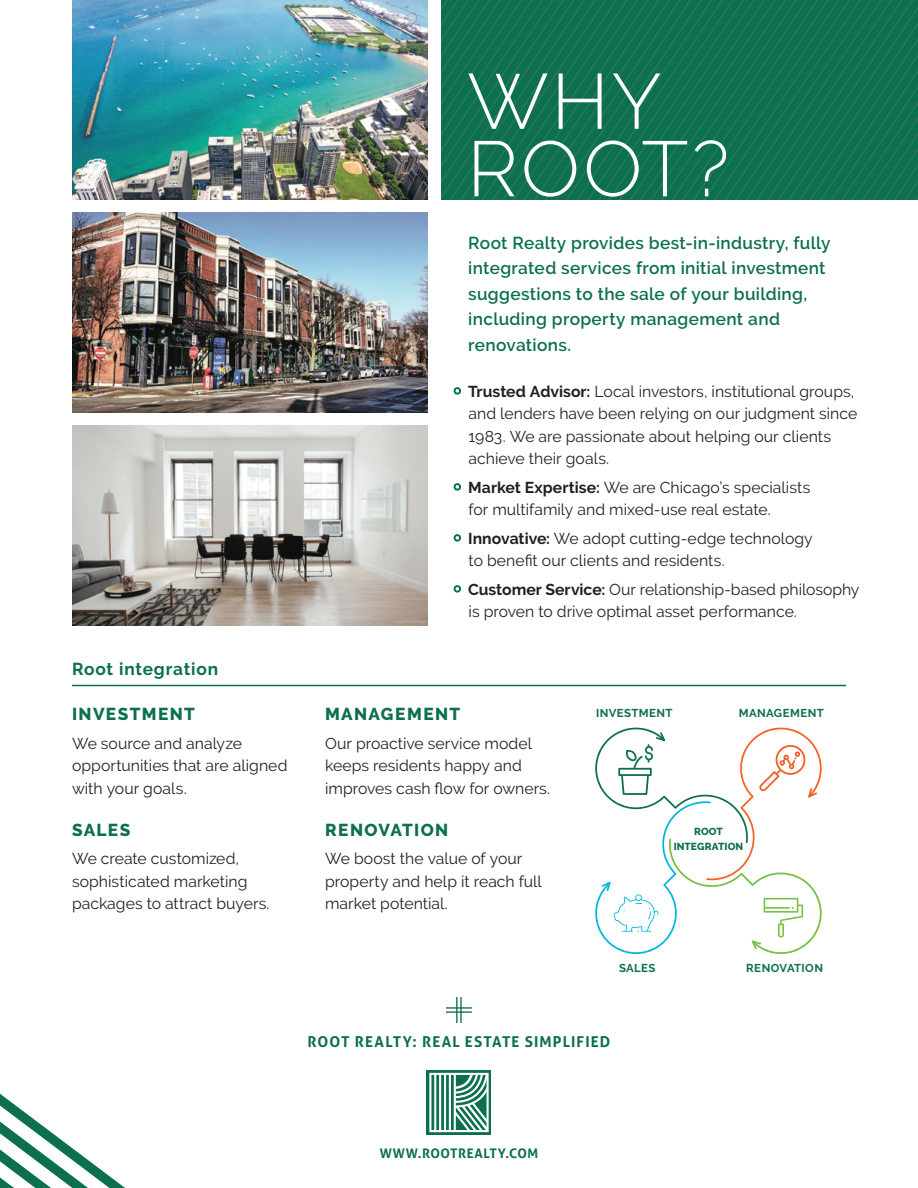
<style>
.page{position:relative;width:918px;height:1188px;background:#fff}
.page>*{position:absolute;margin:0;border:0;box-sizing:border-box;transform-origin:0 0}
.t1{font:300 78px/67.5px "Raleway";letter-spacing:.035em;color:#fff}
.t2{font:600 17.25px/25.5px "Raleway";letter-spacing:.02em;color:#0c6f4e}
.t3{font:800 17.25px "Raleway";letter-spacing:.075em;color:#0c6f4e}
.t4{font:700 17.25px "Raleway";letter-spacing:.045em;color:#0c6f4e}
.t5{font:15.75px/22.5px "Raleway";letter-spacing:.005em;color:#231f20}
.t6{font:700 15px "Aller";letter-spacing:.075em;color:#0c6f4e}
.t7{font:700 13.2px "Aller";letter-spacing:.03em;color:#0c6f4e}
.t8{font:700 11.4px "Raleway";letter-spacing:.04em;color:#0c6f4e}
.t9{font:800 10.2px/15.3px "Raleway";letter-spacing:.01em;color:#0c6f4e;text-align:center}
.s1{font-weight:700}
</style>
<div class="page">
<svg style="left:0;top:1093px;width:125px;height:95px"></svg>
<div style="left:454px;top:387px;width:7px;height:8px;border:2px solid #0c6f4e;border-radius:50%"></div>
<div style="left:454px;top:483px;width:7px;height:8px;border:2px solid #0c6f4e;border-radius:50%"></div>
<div style="left:454px;top:534px;width:7px;height:8px;border:2px solid #0c6f4e;border-radius:50%"></div>
<div style="left:454px;top:585px;width:7px;height:8px;border:2px solid #0c6f4e;border-radius:50%"></div>
<img style="left:72px;top:0;width:356px;height:200px">
<img style="left:72px;top:212px;width:356px;height:200px">
<img style="left:72px;top:426px;width:356px;height:200px">
<svg style="left:595px;top:728px;width:227px;height:226px"></svg>
<svg style="left:444px;top:0;width:10px;height:200px;background:#10704f"></svg>
<svg style="left:454px;top:0;width:11px;height:200px;background:#10704f"></svg>
<svg style="left:465px;top:0;width:10px;height:200px;background:#10704f"></svg>
<svg style="left:475px;top:0;width:11px;height:200px;background:#10704f"></svg>
<svg style="left:486px;top:0;width:10px;height:200px;background:#10704f"></svg>
<svg style="left:496px;top:0;width:11px;height:200px;background:#10704f"></svg>
<svg style="left:507px;top:0;width:11px;height:200px;background:#10704f"></svg>
<svg style="left:518px;top:0;width:10px;height:200px;background:#10704f"></svg>
<svg style="left:528px;top:0;width:11px;height:200px;background:#10704f"></svg>
<svg style="left:539px;top:0;width:10px;height:200px;background:#10704f"></svg>
<svg style="left:549px;top:0;width:11px;height:200px;background:#10704f"></svg>
<svg style="left:560px;top:0;width:11px;height:200px;background:#10704f"></svg>
<svg style="left:571px;top:0;width:10px;height:200px;background:#10704f"></svg>
<svg style="left:581px;top:0;width:11px;height:200px;background:#10704f"></svg>
<svg style="left:592px;top:0;width:10px;height:200px;background:#10704f"></svg>
<svg style="left:602px;top:0;width:11px;height:200px;background:#10704f"></svg>
<svg style="left:613px;top:0;width:10px;height:200px;background:#10704f"></svg>
<svg style="left:623px;top:0;width:11px;height:200px;background:#10704f"></svg>
<svg style="left:634px;top:0;width:11px;height:200px;background:#10704f"></svg>
<svg style="left:645px;top:0;width:10px;height:200px;background:#10704f"></svg>
<svg style="left:655px;top:0;width:11px;height:200px;background:#10704f"></svg>
<svg style="left:666px;top:0;width:10px;height:200px;background:#10704f"></svg>
<svg style="left:676px;top:0;width:11px;height:200px;background:#10704f"></svg>
<svg style="left:687px;top:0;width:11px;height:200px;background:#10704f"></svg>
<svg style="left:698px;top:0;width:10px;height:200px;background:#10704f"></svg>
<svg style="left:708px;top:0;width:210px;height:200px;background:#10704f"></svg>
<svg style="left:427px;top:1070px;width:64px;height:65px"></svg>
<hr style="left:434px;top:1075px;width:2px;height:57px;background:#fff">
<hr style="left:439px;top:1075px;width:2px;height:57px;background:#fff">
<hr style="left:444px;top:1075px;width:2px;height:57px;background:#fff">
<hr style="left:449px;top:1075px;width:2px;height:57px;background:#fff">
<div style="left:429px;top:1073px;width:60px;height:59px;border:2px solid #fff"></div>
<svg style="left:452px;top:1070px;width:39px;height:64px"></svg>
<hr style="left:446px;top:1011px;width:26px;height:2px;background:#0c6f4e">
<hr style="left:446px;top:1007px;width:26px;height:2px;background:#0c6f4e">
<hr style="left:460px;top:997px;width:2px;height:26px;background:#0c6f4e">
<hr style="left:456px;top:997px;width:2px;height:26px;background:#0c6f4e">
<hr style="left:72px;top:685px;width:774px;height:1px;background:#0c6f4e">
<p class="t4" style="left:72px;top:659px;width:148px">root integration</p>
<p class="t3" style="left:72px;top:704px;width:124px">INVESTMENT</p>
<p class="t5" style="left:72px;top:732px;width:217px">We source and analyze opportunities that are aligned with your goals.</p>
<p class="t3" style="left:72px;top:820px;width:60px">SALES</p>
<p class="t5" style="left:72px;top:848px;width:199px">We create customized, sophisticated marketing packages to attract buyers.</p>
<h1 class="t1" style="left:467px;top:68px;width:263px">Why<br>Root?</h1>
<p class="t2" style="left:468px;top:230px;width:364px">Root Realty provides best-in-industry, fully integrated services from initial investment suggestions to the sale of your building, including property management and renovations.</p>
<p class="t5" style="left:468px;top:380px;width:391px"><span class="s1">Trusted Advisor:</span> Local investors, institutional groups, and lenders have been relying on our judgment since 1983. We are passionate about helping our clients achieve their goals.</p>
<p class="t5" style="left:468px;top:476px;width:344px"><span class="s1">Market Expertise:</span> We are Chicago’s specialists for multifamily and mixed-use real estate.</p>
<p class="t5" style="left:468px;top:527px;width:346px"><span class="s1">Innovative:</span> We adopt cutting-edge technology to benefit our clients and residents.</p>
<p class="t5" style="left:468px;top:578px;width:393px"><span class="s1">Customer Service:</span> Our relationship-based philosophy is proven to drive optimal asset performance.</p>
<p class="t3" style="left:325px;top:704px;width:137px">MANAGEMENT</p>
<p class="t5" style="left:325px;top:732px;width:227px">Our proactive service model keeps residents happy and improves cash flow for owners.</p>
<p class="t3" style="left:325px;top:820px;width:125px">RENOVATION</p>
<p class="t5" style="left:325px;top:848px;width:218px">We boost the value of your property and help it reach full market potential.</p>
<p class="t8" style="left:596px;top:706px;width:78px">InvESTMEnT</p>
<p class="t8" style="left:739px;top:706px;width:86px">MAnAgEMEnT</p>
<p class="t9" style="left:674px;top:824px;width:71px">ROOT<br>INTEGRATION</p>
<p class="t8" style="left:619px;top:961px;width:38px">SAlES</p>
<p class="t8" style="left:746px;top:961px;width:78px">rEnovATIon</p>
<p class="t6" style="left:308px;top:1033px;width:304px">ROOT REALTY: REAL ESTATE SIMPLIFIED</p>
<p class="t7" style="left:380px;top:1146px;width:160px">WWW.ROOTREALTY.COM</p>
</div>
